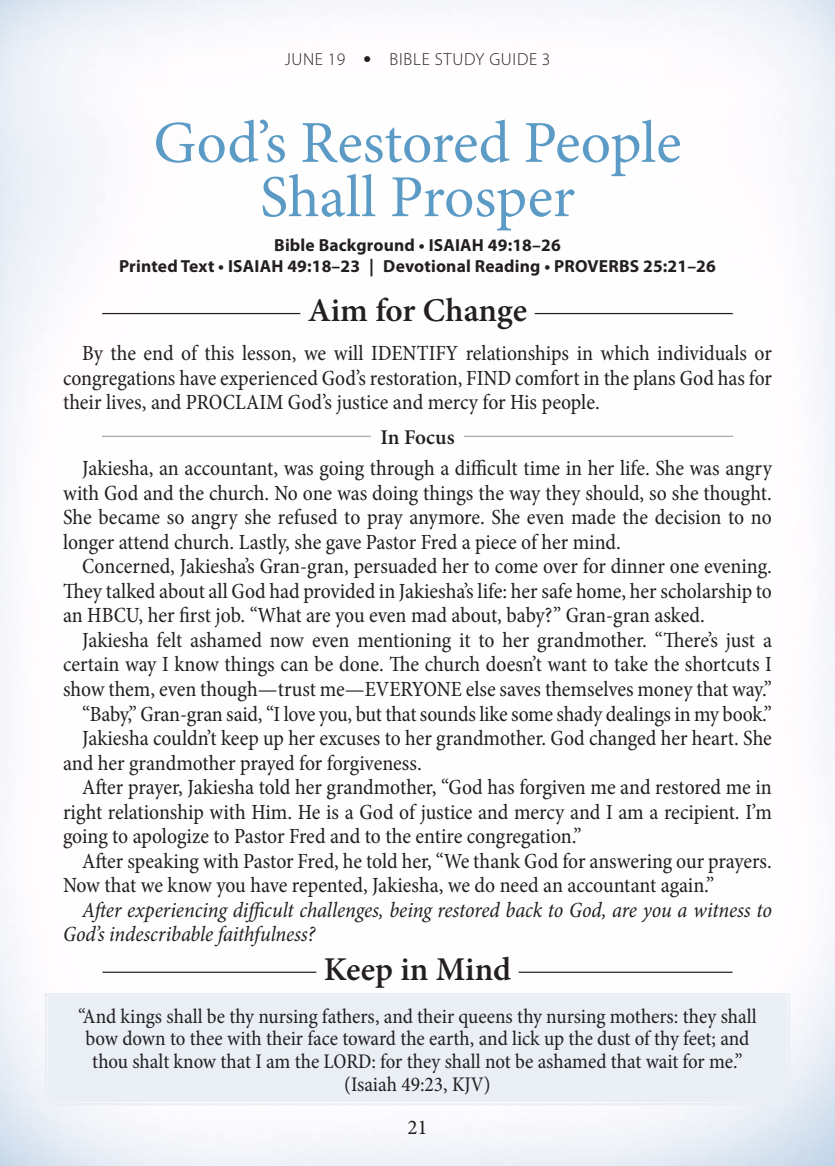
<style>
.page{position:relative;width:835px;height:1166px;background:#fff}
.page>*{position:absolute;margin:0;border:0;box-sizing:border-box;transform-origin:0 0}
.t1{font:59.5px/54.2px "Minion Pro";color:#5c9bc5;text-align:center}
.t2{font:600 33.25px "Minion Pro";color:#231f20}
.t3{font:condensed 21.88px/24.5px "Minion Pro";letter-spacing:-.005em;color:#231f20;text-align:justify}
.t4{font:italic condensed 21.88px/24.5px "Minion Pro";letter-spacing:-.005em;color:#231f20}
.t5{font:condensed 21px/22.8px "Minion Pro";letter-spacing:-.005em;color:#231f20;text-align:center}
.t6{font:600 21px "Minion Pro";color:#231f20}
.t7{font:21px "Minion Pro";color:#231f20}
.t8{font:700 17.5px/21px "Myriad Pro";letter-spacing:.01em;color:#231f20;text-align:center}
.t9{font:300 17.5px "Myriad Pro";letter-spacing:.04em;color:#231f20}
.s1{font-weight:700;font-size:22.75px}
</style>
<div class="page">
<img style="left:0;top:0;width:835px;height:1166px">
<div style="left:44px;top:992px;width:747px;height:114px;background:#eaeff6"></div>
<div style="left:50px;top:997px;width:735px;height:103px;border:2px solid #eaeff6"></div>
<hr style="left:102px;top:971px;width:214px;height:1px;background:#231f20">
<hr style="left:518px;top:971px;width:214px;height:1px;background:#231f20">
<hr style="left:102px;top:313px;width:198px;height:1px;background:#231f20">
<hr style="left:534px;top:313px;width:199px;height:1px;background:#231f20">
<hr style="left:102px;top:436px;width:269px;height:1px;background:#949698">
<hr style="left:464px;top:436px;width:269px;height:1px;background:#949698">
<p class="t9" style="left:285px;top:50px;width:267px">JUNE 19 <span class="s1">•</span> BIBLE STUDY GUIDE 3</p>
<h1 class="t1" style="left:153px;top:116px;width:529px">God’s Restored People<br>Shall Prosper</h1>
<p class="t8" style="left:119px;top:235px;width:598px">Bible Background • ISAIAH 49:18–26<br>Printed Text • ISAIAH 49:18–23 | Devotional Reading • PROVERBS 25:21–26</p>
<h2 class="t2" style="left:308px;top:287px;width:221px">Aim for Change</h2>
<p class="t3" style="left:63px;top:341px;width:710px;text-indent:19px">By the end of this lesson, we will IDENTIFY relationships in which individuals or congregations have experienced God’s restoration, FIND comfort in the plans God has for their lives, and PROCLAIM God’s justice and mercy for His people.</p>
<p class="t6" style="left:380px;top:422px;width:76px">In Focus</p>
<p class="t3" style="left:63px;top:456px;width:710px;text-indent:19px">Jakiesha, an accountant, was going through a difficult time in her life. She was angry with God and the church. No one was doing things the way they should, so she thought.<br>She became so angry she refused to pray anymore. She even made the decision to no longer attend church. Lastly, she gave Pastor Fred a piece of her mind.</p>
<p class="t3" style="left:63px;top:554px;width:710px;text-indent:19px">Concerned, Jakiesha’s Gran-gran, persuaded her to come over for dinner one evening.<br>They talked about all God had provided in Jakiesha’s life: her safe home, her scholarship to an HBCU, her first job. “What are you even mad about, baby?” Gran-gran asked.</p>
<p class="t3" style="left:82px;top:628px;width:691px">Jakiesha felt ashamed now even mentioning it to her grandmother. “There’s just a</p>
<p class="t3" style="left:63px;top:652px;width:710px">certain way I know things can be done. The church doesn’t want to take the shortcuts I</p>
<p class="t3" style="left:63px;top:677px;width:710px">show them, even though—trust me—EVERYONE else saves themselves money that way.”</p>
<p class="t3" style="left:82px;top:701px;width:691px">“Baby,” Gran-gran said, “I love you, but that sounds like some shady dealings in my book.”</p>
<p class="t3" style="left:82px;top:726px;width:691px">Jakiesha couldn’t keep up her excuses to her grandmother. God changed her heart. She</p>
<p class="t3" style="left:63px;top:750px;width:360px">and her grandmother prayed for forgiveness.</p>
<p class="t3" style="left:82px;top:775px;width:691px">After prayer, Jakiesha told her grandmother, “God has forgiven me and restored me in</p>
<p class="t3" style="left:63px;top:799px;width:710px">right relationship with Him. He is a God of justice and mercy and I am a recipient. I’m</p>
<p class="t3" style="left:63px;top:824px;width:520px">going to apologize to Pastor Fred and to the entire congregation.”</p>
<p class="t3" style="left:82px;top:848px;width:691px">After speaking with Pastor Fred, he told her, “We thank God for answering our prayers.</p>
<p class="t3" style="left:63px;top:873px;width:653px">Now that we know you have repented, Jakiesha, we do need an accountant again.”</p>
<p class="t4" style="left:63px;top:897px;width:710px;text-indent:19px">After experiencing difficult challenges, being restored back to God, are you a witness to<br>God’s indescribable faithfulness?</p>
<h2 class="t2" style="left:324px;top:946px;width:189px">Keep in Mind</h2>
<p class="t5" style="left:78px;top:1005px;width:680px">“And kings shall be thy nursing fathers, and their queens thy nursing mothers: they shall bow down to thee with their face toward the earth, and lick up the dust of thy feet; and thou shalt know that I am the LORD: for they shall not be ashamed that wait for me.” (Isaiah 49:23, KJV)</p>
<p class="t7" style="left:407px;top:1113px;width:22px">21</p>
</div>
